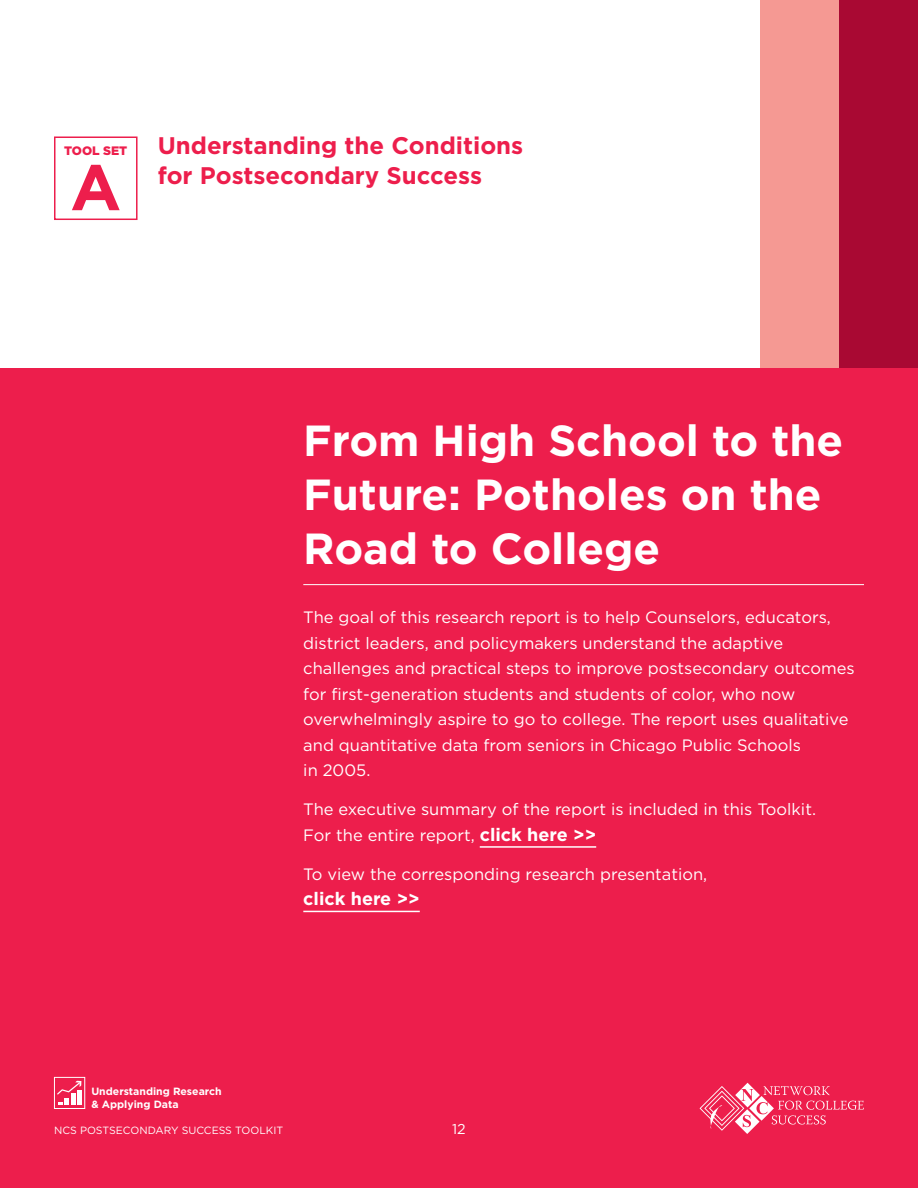
<style>
.page{position:relative;width:918px;height:1188px;background:#fff}
.page>*{position:absolute;margin:0;border:0;box-sizing:border-box;transform-origin:0 0}
.t1{font:700 64.35px "Gotham";color:#ed1e4c}
.t2{font:700 43.5px/54px "Gotham";color:#fff}
.t3{font:700 24px/30px "Gotham";color:#ed1e4c}
.t4{font:700 18px "Gotham";color:#fff}
.t5{font:16.5px/25.5px "Gotham";color:#fff}
.t6{font:14.25px "Gotham";color:#fff}
.t7{font:900 12.3px "Gotham";color:#ed1e4c}
.t8{font:700 10.5px/12.6px "Gotham";color:#fff}
.t9{font:10.5px "Gotham";color:#fff}
.s1{font-weight:700;font-size:18px}
</style>
<div class="page">
<div style="left:0;top:368px;width:918px;height:820px;background:#ed1e4c"></div>
<svg style="left:700px;top:1083px;width:164px;height:51px"></svg>
<div style="left:77px;top:1091px;width:5px;height:14px;background:#fff"></div>
<svg style="left:57px;top:1081px;width:24px;height:24px"></svg>
<div style="left:54px;top:1077px;width:31px;height:32px;border:1px solid #fff"></div>
<div style="left:760px;top:0;width:79px;height:368px;background:#f59993"></div>
<div style="left:839px;top:0;width:79px;height:368px;background:#a90933"></div>
<div style="left:54px;top:136px;width:84px;height:84px;border:2px solid #ed1e4c"></div>
<hr style="left:303px;top:584px;width:561px;height:1px;background:#fff">
<hr style="left:480px;top:846px;width:116px;height:2px;background:#fff">
<hr style="left:303px;top:911px;width:117px;height:1px;background:#fff">
<p class="t7" style="left:64px;top:144px;width:65px">TOOL SET</p>
<h1 class="t1" style="left:70px;top:150px;width:52px">A</h1>
<h3 class="t3" style="left:158px;top:130px;width:367px">Understanding the Conditions for Postsecondary Success</h3>
<h2 class="t2" style="left:303px;top:413px;width:541px">From High School to the<br>Future: Potholes on the<br>Road to College</h2>
<p class="t5" style="left:303px;top:605px;width:553px">The goal of this research report is to help Counselors, educators, district leaders, and policymakers understand the adaptive challenges and practical steps to improve postsecondary outcomes for first-generation students and students of color, who now overwhelmingly aspire to go to college. The report uses qualitative and quantitative data from seniors in Chicago Public Schools<br>in 2005.</p>
<p class="t5" style="left:303px;top:797px;width:514px">The executive summary of the report is included in this Toolkit.<br>For the entire report, <span class="s1">click here &gt;&gt;</span></p>
<p class="t5" style="left:303px;top:861px;width:405px">To view the corresponding research presentation,</p>
<p class="t4" style="left:303px;top:889px;width:118px">click here &gt;&gt;</p>
<p class="t8" style="left:91px;top:1085px;width:132px">Understanding Research &amp; Applying Data</p>
<p class="t9" style="left:54px;top:1124px;width:231px">NCS POSTSECONDARY SUCCESS TOOLKIT</p>
<p class="t6" style="left:452px;top:1121px;width:15px">12</p>
</div>
